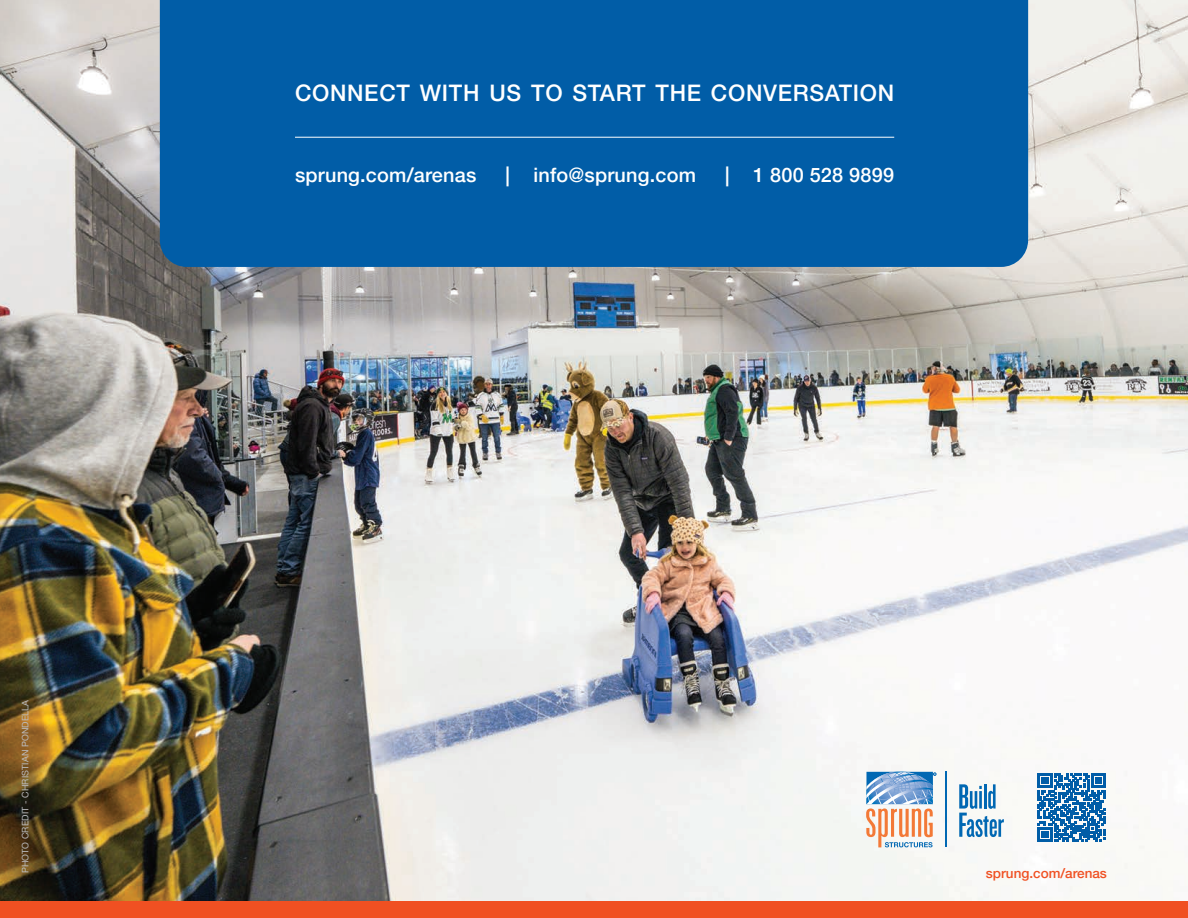
<style>
.page{position:relative;width:1188px;height:918px;background:#fff}
.page>*{position:absolute;margin:0;border:0;box-sizing:border-box;transform-origin:0 0}
.t1{font:500 22.8px "Helvetica Neue LT";letter-spacing:.03em;color:#fff}
.t2{font:500 19.8px "Helvetica Neue LT";letter-spacing:.01em;color:#fff}
.t3{font:500 13.5px "Helvetica Neue LT";color:#f05022}
.t4{font:9px "Helvetica Neue LT";letter-spacing:.01em;color:#bcbdc0}
</style>
<div class="page">
<img style="left:0;top:0;width:1188px;height:901px">
<div style="left:160px;top:0;width:868px;height:267px;background:#015da7"></div>
<hr style="left:295px;top:137px;width:599px;height:1px;background:#fff">
<div style="left:0;top:901px;width:1188px;height:17px;background:#f05022"></div>
<svg style="left:866px;top:772px;width:70px;height:75px"></svg>
<hr style="left:946px;top:772px;width:1px;height:75px;background:#0168b3">
<svg style="left:959px;top:784px;width:45px;height:53px"></svg>
<svg style="left:1038px;top:774px;width:68px;height:68px"></svg>
<p class="t4" style="left:20px;top:873px;width:175px;rotate:-90deg">PHOTO CREDIT - CHRISTIAN PONDELLA</p>
<p class="t1" style="left:295px;top:79px;width:601px">CONNECT WITH US TO START THE CONVERSATION</p>
<p class="t2" style="left:295px;top:163px;width:183px">sprung.com/arenas</p>
<p class="t2" style="left:506px;top:163px;width:192px">| info@sprung.com</p>
<p class="t2" style="left:725px;top:163px;width:170px">| 1 800 528 9899</p>
<p class="t3" style="left:986px;top:865px;width:123px">sprung.com/arenas</p>
</div>
